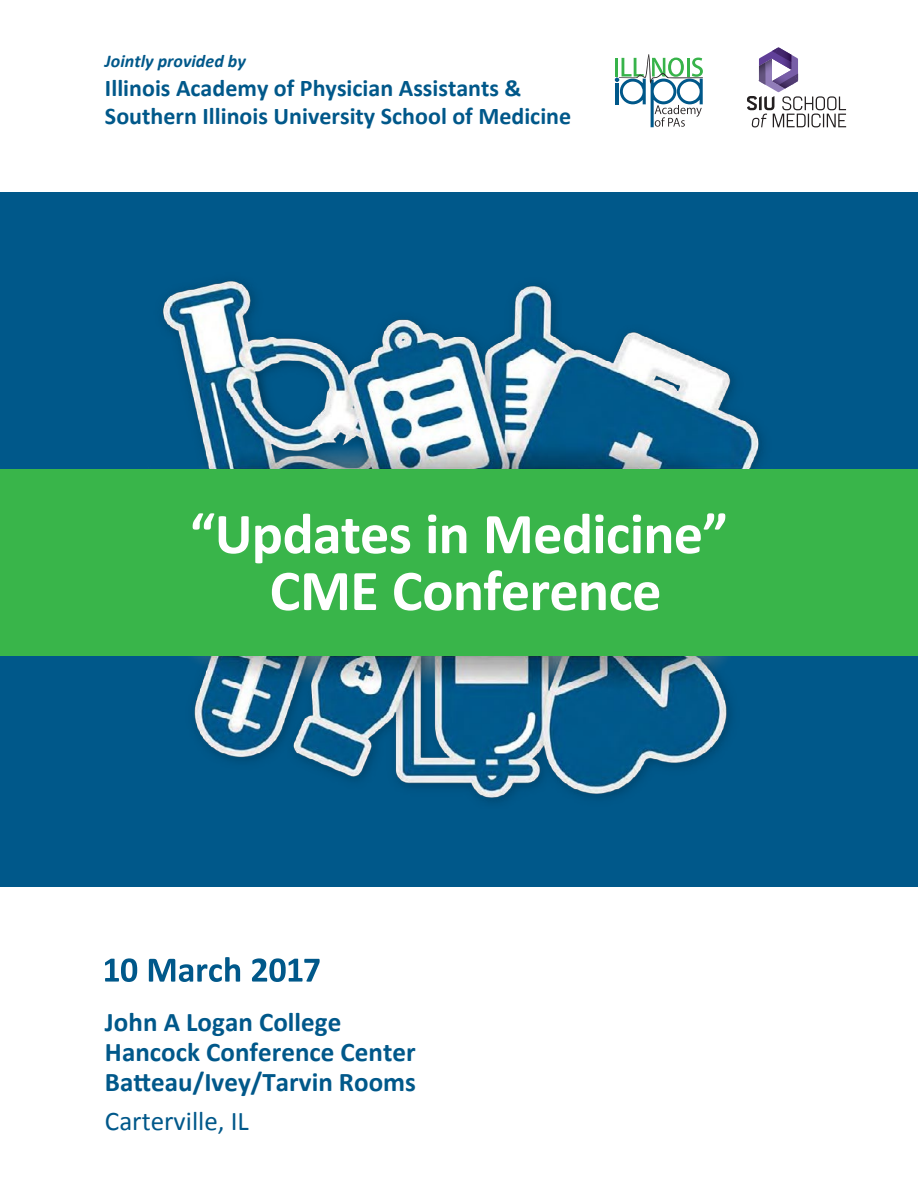
<style>
.page{position:relative;width:918px;height:1188px;background:#fff}
.page>*{position:absolute;margin:0;border:0;box-sizing:border-box;transform-origin:0 0}
.t1{font:700 27px/30px "Calibri";color:#00588a}
.t2{font:27px "Calibri";color:#00588a}
.t3{font:700 24px/28.5px "Calibri";color:#00588a}
.t4{font:italic 700 18px "Calibri";color:#00588a}
</style>
<div class="page">
<svg style="left:615px;top:54px;width:88px;height:73px"></svg>
<svg style="left:747px;top:48px;width:99px;height:79px"></svg>
<div style="left:0;top:193px;width:918px;height:694px;background:#00588a"></div>
<img style="left:147px;top:280px;width:625px;height:522px">
<div style="left:0;top:470px;width:918px;height:186px;background:#39b54a"></div>
<svg style="left:193px;top:513px;width:56px;height:41px"></svg>
<svg style="left:255px;top:514px;width:155px;height:49px"></svg>
<svg style="left:428px;top:515px;width:8px;height:38px"></svg>
<svg style="left:442px;top:525px;width:24px;height:28px"></svg>
<svg style="left:487px;top:514px;width:102px;height:40px"></svg>
<svg style="left:595px;top:515px;width:46px;height:39px"></svg>
<svg style="left:647px;top:513px;width:78px;height:41px"></svg>
<svg style="left:272px;top:573px;width:75px;height:38px"></svg>
<svg style="left:354px;top:573px;width:22px;height:37px"></svg>
<svg style="left:394px;top:570px;width:182px;height:41px"></svg>
<svg style="left:582px;top:582px;width:77px;height:29px"></svg>
<svg style="left:105px;top:958px;width:32px;height:24px"></svg>
<svg style="left:149px;top:957px;width:91px;height:25px"></svg>
<svg style="left:252px;top:958px;width:68px;height:24px"></svg>
<p class="t4" style="left:105px;top:50px;width:142px">Jointly provided by</p>
<p class="t3" style="left:105px;top:73px;width:468px">Illinois Academy of Physician Assistants &amp;<br>Southern Illinois University School of Medicine</p>
<p class="t1" style="left:105px;top:1007px;width:313px">John A Logan College<br>Hancock Conference Center<br>Batteau/Ivey/Tarvin Rooms</p>
<p class="t2" style="left:105px;top:1104px;width:145px">Carterville, IL</p>
</div>
